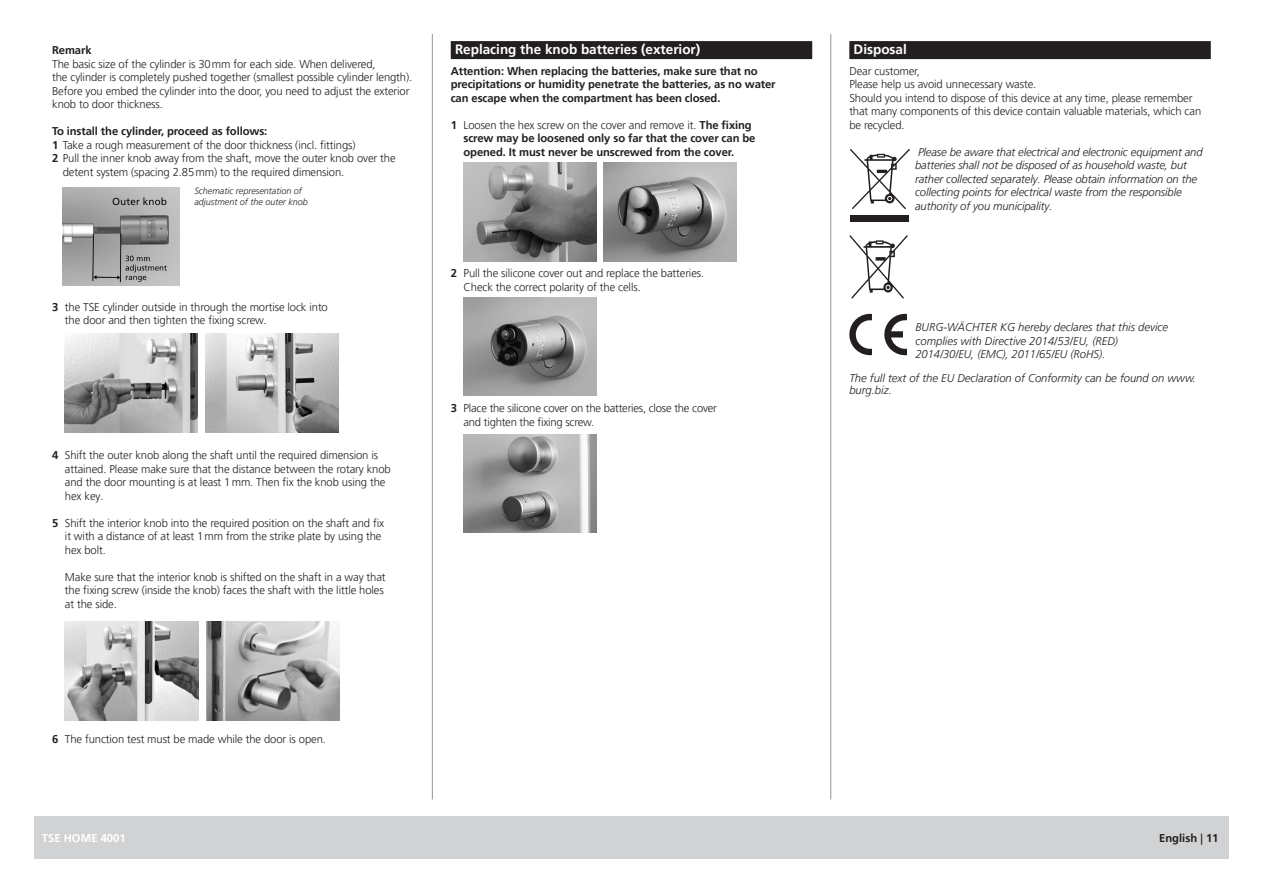
<style>
.page{position:relative;width:1263px;height:893px;background:#fff}
.page>*{position:absolute;margin:0;border:0;box-sizing:border-box;transform-origin:0 0}
.t1{font:700 13.5px "Frutiger LT Pro";color:#fff}
.t2{font:300 11.25px/13.5px "Frutiger LT Pro";letter-spacing:-.01em;color:#231f20}
.t3{font:italic 300 11.25px/13.5px "Frutiger LT Pro";letter-spacing:-.01em;color:#231f20}
.t4{font:700 11.25px/13.5px "Frutiger LT Pro";letter-spacing:-.01em;color:#231f20}
.t5{font:700 11.25px "Frutiger LT Pro";color:#fff}
.t6{font:italic 300 9px/10.5px "Frutiger LT Pro";color:#231f20}
.s1{font-weight:700}
.s2{font-weight:300}
.s3{font-weight:400}
</style>
<div class="page">
<hr style="left:432px;top:34px;width:1px;height:765px;background:#939598">
<hr style="left:830px;top:34px;width:1px;height:765px;background:#939598">
<div style="left:34px;top:816px;width:1195px;height:43px;background:#d1d2d4"></div>
<img style="left:63px;top:187px;width:116px;height:99px">
<img style="left:65px;top:334px;width:133px;height:98px">
<img style="left:205px;top:334px;width:133px;height:98px">
<img style="left:65px;top:622px;width:134px;height:99px">
<img style="left:206px;top:622px;width:134px;height:99px">
<div style="left:451px;top:41px;width:361px;height:18px;background:#231f20"></div>
<img style="left:463px;top:162px;width:133px;height:99px">
<img style="left:604px;top:162px;width:132px;height:99px">
<img style="left:463px;top:297px;width:133px;height:99px">
<img style="left:463px;top:434px;width:133px;height:99px">
<div style="left:849px;top:41px;width:362px;height:18px;background:#231f20"></div>
<div style="left:850px;top:215px;width:58px;height:7px;background:#231f20"></div>
<svg style="left:850px;top:149px;width:60px;height:60px"></svg>
<svg style="left:849px;top:235px;width:59px;height:64px"></svg>
<svg style="left:849px;top:314px;width:23px;height:42px"></svg>
<svg style="left:884px;top:314px;width:23px;height:42px"></svg>
<p class="t4" style="left:52px;top:44px;width:41px">Remark</p>
<p class="t2" style="left:52px;top:57px;width:362px">The basic size of the cylinder is 30mm for each side. When delivered,<br>the cylinder is completely pushed together (smallest possible cylinder length).<br>Before you embed the cylinder into the door, you need to adjust the exterior knob to door thickness.</p>
<p class="t4" style="left:52px;top:125px;width:217px">To install the cylinder, proceed as follows:</p>
<p class="t2" style="left:52px;top:138px;width:305px"><span class="s1">1</span> Take a rough measurement of the door thickness (incl. fittings)</p>
<p class="t2" style="left:52px;top:152px;width:345px"><span class="s1">2</span> Pull the inner knob away from the shaft, move the outer knob over the</p>
<p class="t2" style="left:63px;top:165px;width:283px">detent system (spacing 2.85mm) to the required dimension.</p>
<p class="t6" style="left:194px;top:186px;width:115px">Schematic representation of adjustment of the outer knob</p>
<p class="t2" style="left:65px;top:300px;width:264px;text-indent:-13px"><span class="s1">3</span> the TSE cylinder outside in through the mortise lock into the door and then tighten the fixing screw.</p>
<p class="t2" style="left:65px;top:449px;width:327px;text-indent:-13px"><span class="s1">4</span> Shift the outer knob along the shaft until the required dimension is attained. Please make sure that the distance between the rotary knob and the door mounting is at least 1 mm. Then fix the knob using the hex key.</p>
<p class="t2" style="left:65px;top:516px;width:321px;text-indent:-13px"><span class="s1">5</span> Shift the interior knob into the required position on the shaft and fix it with a distance of at least 1mm from the strike plate by using the hex bolt.</p>
<p class="t2" style="left:65px;top:570px;width:322px">Make sure that the interior knob is shifted on the shaft in a way that the fixing screw (inside the knob) faces the shaft with the little holes at the side.</p>
<p class="t1" style="left:455px;top:42px;width:247px">Replacing the knob batteries (exterior)</p>
<p class="t4" style="left:451px;top:64px;width:326px">Attention: When replacing the batteries, make sure that no precipitations or humidity penetrate the batteries, as no water can escape when the compartment has been closed.</p>
<p class="t4" style="left:463px;top:118px;width:293px;text-indent:-13px">1 <span class="s2">Loosen the hex screw on the cover and remove it.</span> The fixing screw may be loosened only so far that the cover can be opened. It must never be unscrewed from the cover.</p>
<p class="t2" style="left:463px;top:267px;width:242px;text-indent:-13px"><span class="s1">2</span> Pull the silicone cover out and replace the batteries.<br>Check the correct polarity of the cells.</p>
<p class="t2" style="left:463px;top:402px;width:255px;text-indent:-13px"><span class="s1">3</span> Place the silicone cover on the batteries, close the cover and tighten the fixing screw.</p>
<p class="t2" style="left:52px;top:732px;width:275px"><span class="s1">6</span> The function test must be made while the door is open.</p>
<p class="t1" style="left:853px;top:42px;width:55px">Disposal</p>
<p class="t2" style="left:849px;top:64px;width:353px">Dear customer,<br>Please help us avoid unnecessary waste.<br>Should you intend to dispose of this device at any time, please remember that many components of this device contain valuable materials, which can be recycled.</p>
<p class="t3" style="left:915px;top:145px;width:289px">Please be aware that electrical and electronic equipment and batteries shall not be disposed of as household waste, but rather collected separately. Please obtain information on the collecting points for electrical waste from the responsible authority of you municipality.</p>
<p class="t3" style="left:915px;top:321px;width:254px">BURG-WÄCHTER KG hereby declares that this device complies with Directive 2014/53/EU, (RED)<br>2014/30/EU, (EMC), 2011/65/EU (RoHS).</p>
<p class="t3" style="left:849px;top:372px;width:348px;line-height:12px">The full text of the EU Declaration of Conformity can be found on www. burg.biz.</p>
<p class="t5" style="left:42px;top:831px;width:85px">TSE HOME 4001</p>
<p class="t4" style="left:1159px;top:831px;width:61px">English <span class="s3">|</span> 11</p>
</div>
